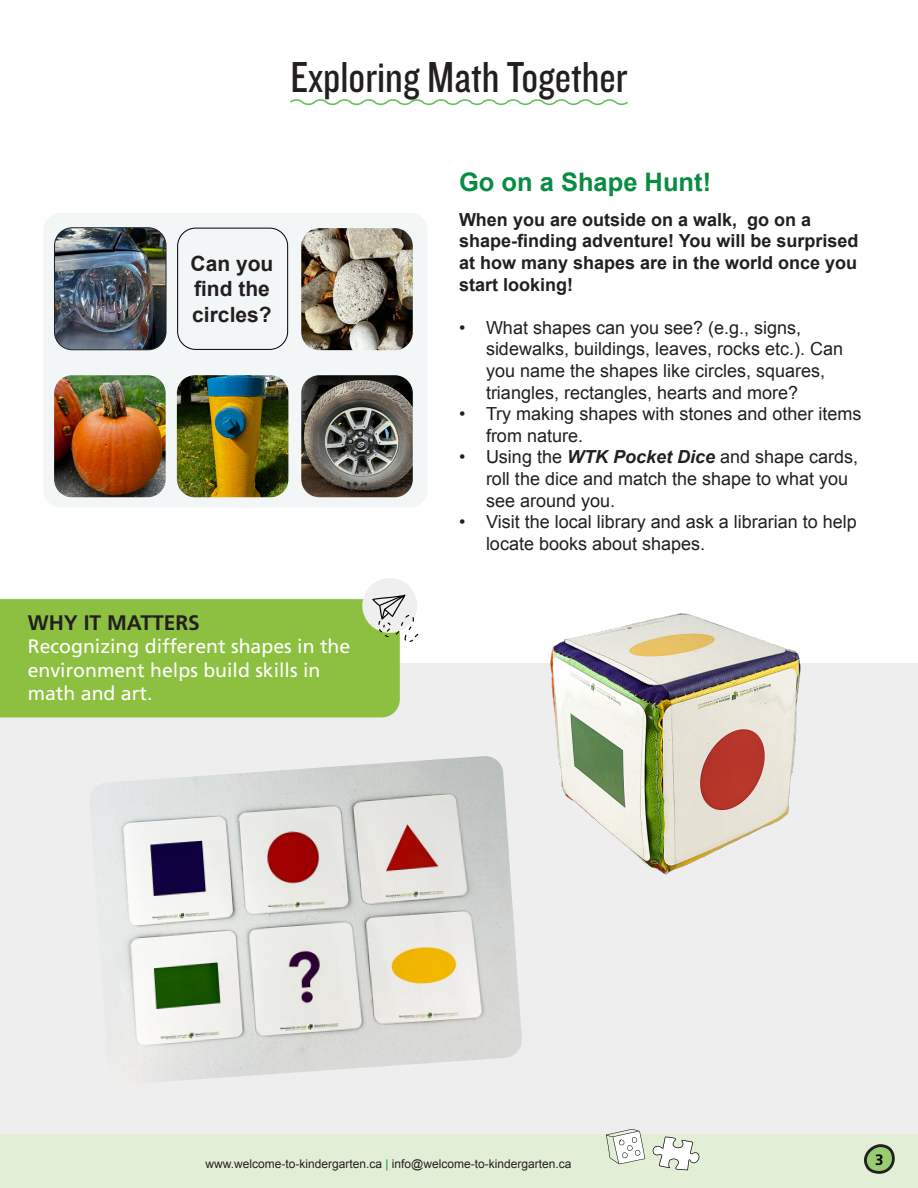
<style>
.page{position:relative;width:918px;height:1188px;background:#fff}
.page>*{position:absolute;margin:0;border:0;box-sizing:border-box;transform-origin:0 0}
.Titre_souligné{font:45px "Knockout 29 Junior Ltweight";color:#231f20}
.t1{font:700 25.5px "Arial";color:#078c41}
.t2{font:700 21px/25.2px "Arial";color:#231f20}
.t3{font:700 21px "Frutiger LT Std";color:#231f20}
.t4{font:19.5px/23.4px "Frutiger LT Std";color:#fff}
.t5{font:18px/21.6px "Arial";color:#231f20}
.t6{font:700 18px/21.6px "Arial";color:#231f20}
.t7{font:700 15px "Frutiger LT Std";color:#000}
.t8{font:12px "Arial";color:#231f20}
.s1{font-weight:700;font-style:italic}
.s2{color:#078c41}
</style>
<div class="page">
<div style="left:0;top:1134px;width:918px;height:54px;background:#e2efd6"></div>
<div style="left:0;top:663px;width:918px;height:471px;background:#efeeee"></div>
<svg style="left:290px;top:99px;width:338px;height:6px"></svg>
<div style="left:43px;top:213px;width:385px;height:295px;background:#f3f6f7;border-radius:18px"></div>
<img style="left:301px;top:228px;width:112px;height:122px">
<img style="left:301px;top:375px;width:112px;height:122px">
<img style="left:177px;top:375px;width:111px;height:122px">
<img style="left:54px;top:375px;width:112px;height:122px">
<img style="left:54px;top:228px;width:112px;height:122px">
<div style="left:54px;top:227px;width:112px;height:123px;border:1px solid #231f20;border-radius:18px"></div>
<div style="left:177px;top:228px;width:111px;height:122px;border:1px solid #000;border-radius:18px"></div>
<div style="left:0;top:599px;width:400px;height:118px;background:#8dbf41"></div>
<div style="left:362px;top:578px;width:55px;height:55px;background:#efefef;border-radius:50%"></div>
<svg style="left:372px;top:594px;width:46px;height:48px"></svg>
<img style="left:550px;top:613px;width:251px;height:262px">
<img style="left:91px;top:756px;width:431px;height:326px">
<svg style="left:864px;top:1144px;width:31px;height:30px"></svg>
<svg style="left:652px;top:1137px;width:47px;height:33px"></svg>
<svg style="left:606px;top:1129px;width:39px;height:35px"></svg>
<p class="Titre_souligné" style="left:290px;top:49px;width:339px">Exploring Math Together</p>
<p class="t2" style="left:191px;top:252px;width:84px">Can you find the circles?</p>
<p class="t3" style="left:28px;top:610px;width:174px">WHY IT MATTERS</p>
<p class="t4" style="left:28px;top:635px;width:324px">Recognizing different shapes in the environment helps build skills in math and art.</p>
<p class="t1" style="left:459px;top:166px;width:254px">Go on a Shape Hunt!</p>
<p class="t6" style="left:459px;top:209px;width:401px">When you are outside on a walk, go on a shape-finding adventure! You will be surprised at how many shapes are in the world once you start looking!</p>
<p class="t5" style="left:486px;top:317px;width:359px;text-indent:-27px">• What shapes can you see? (e.g., signs, sidewalks, buildings, leaves, rocks etc.). Can you name the shapes like circles, squares, triangles, rectangles, hearts and more?</p>
<p class="t5" style="left:486px;top:403px;width:377px;text-indent:-27px">• Try making shapes with stones and other items from nature.</p>
<p class="t5" style="left:486px;top:447px;width:374px;text-indent:-27px">• Using the <span class="s1">WTK Pocket Dice</span> and shape cards, roll the dice and match the shape to what you see around you.</p>
<p class="t5" style="left:486px;top:511px;width:372px;text-indent:-27px">• Visit the local library and ask a librarian to help locate books about shapes.</p>
<p class="t8" style="left:205px;top:1156px;width:368px">www.welcome-to-kindergarten.ca <span class="s2">|</span> info@welcome-to-kindergarten.ca</p>
<p class="t7" style="left:875px;top:1151px;width:10px">3</p>
</div>
